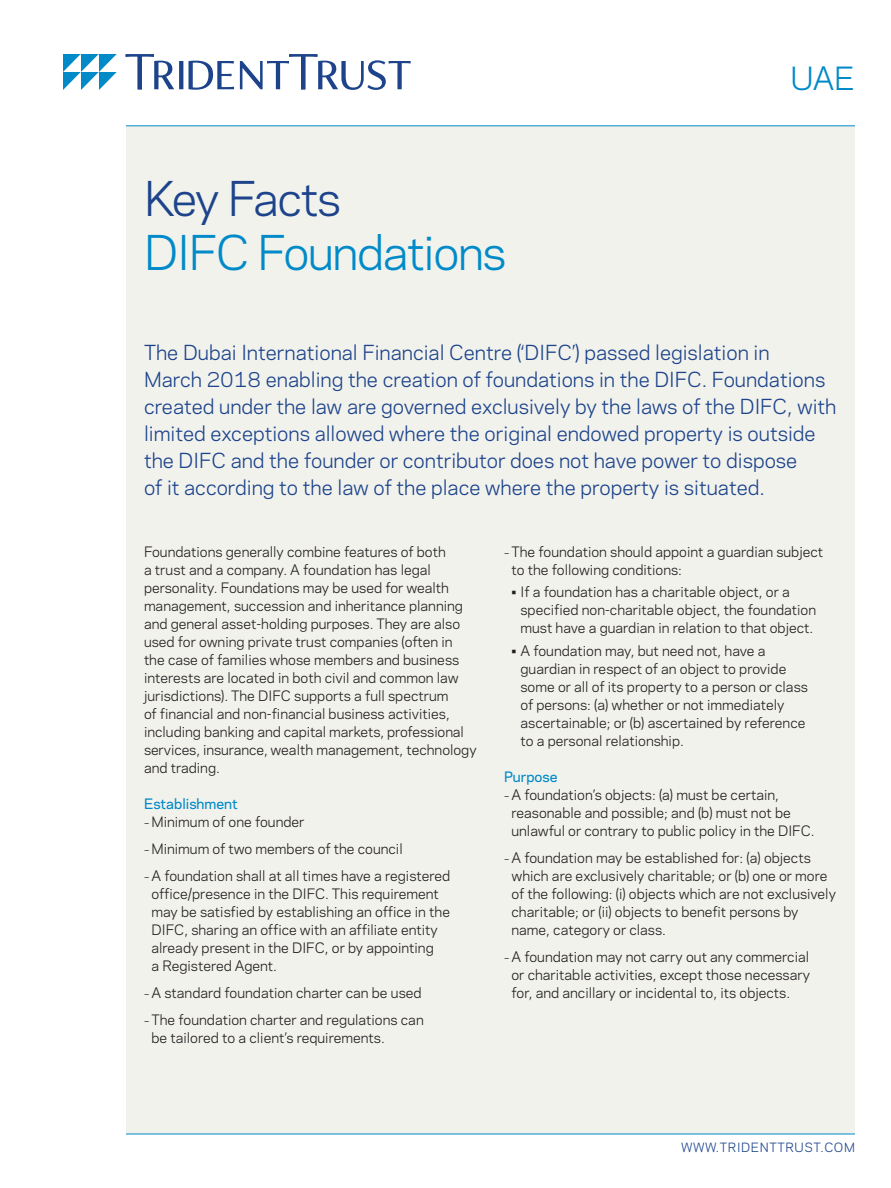
<style>
.page{position:relative;width:891px;height:1188px;background:#fff}
.page>*{position:absolute;margin:0;border:0;box-sizing:border-box;transform-origin:0 0}
.t1{font:45px "Polaris";letter-spacing:-.03em;color:#008ac8}
.t2{font:45px "Polaris";letter-spacing:-.04em;color:#1d448b}
.t3{font:30px "Polaris";color:#008ac8}
.Intro_Text{font:19.5px/27px "Polaris";color:#1d448b}
.t4{font:13.5px/18px "Polaris";color:#231f20}
.Head_1{font:500 13.5px "Polaris";color:#008ac8}
.t5{font:12px "Polaris";letter-spacing:.05em;color:#1d448b}
.s1{font-size:10.5px}
</style>
<div class="page">
<div style="left:126px;top:126px;width:729px;height:1008px;background:#f2f2ed"></div>
<hr style="left:126px;top:126px;width:729px;height:1px;background:#008ac8">
<hr style="left:126px;top:1134px;width:729px;height:1px;background:#008ac8">
<svg style="left:126px;top:54px;width:285px;height:36px"></svg>
<svg style="left:63px;top:54px;width:54px;height:36px"></svg>
<h1 class="t2" style="left:144px;top:165px;width:199px">Key Facts</h1>
<h1 class="t1" style="left:144px;top:219px;width:364px">DIFC Foundations</h1>
<h2 class="t3" style="left:791px;top:56px;width:66px">UAE</h2>
<p class="Intro_Text" style="left:144px;top:338px;width:694px">The Dubai International Financial Centre (‘DIFC’) passed legislation in<br>March 2018 enabling the creation of foundations in the DIFC. Foundations created under the law are governed exclusively by the laws of the DIFC, with limited exceptions allowed where the original endowed property is outside the DIFC and the founder or contributor does not have power to dispose<br>of it according to the law of the place where the property is situated.</p>
<p class="t4" style="left:144px;top:542px;width:334px">Foundations generally combine features of both<br>a trust and a company. A foundation has legal personality. Foundations may be used for wealth management, succession and inheritance planning and general asset-holding purposes. They are also used for owning private trust companies (often in the case of families whose members and business interests are located in both civil and common law jurisdictions). The DIFC supports a full spectrum<br>of financial and non-financial business activities, including banking and capital markets, professional services, insurance, wealth management, technology and trading.</p>
<p class="Head_1" style="left:144px;top:793px;width:95px">Establishment</p>
<p class="t4" style="left:144px;top:812px;width:162px"><span class="s1">–</span> Minimum of one founder</p>
<p class="t4" style="left:144px;top:839px;width:260px"><span class="s1">–</span> Minimum of two members of the council</p>
<p class="t4" style="left:152px;top:866px;width:300px;text-indent:-8px"><span class="s1">–</span> A foundation shall at all times have a registered office/presence in the DIFC. This requirement may be satisfied by establishing an office in the DIFC, sharing an office with an affiliate entity already present in the DIFC, or by appointing<br>a Registered Agent.</p>
<p class="t4" style="left:144px;top:983px;width:279px"><span class="s1">–</span> A standard foundation charter can be used</p>
<p class="t4" style="left:152px;top:1010px;width:274px;text-indent:-8px"><span class="s1">–</span> The foundation charter and regulations can be tailored to a client’s requirements.</p>
<p class="t4" style="left:512px;top:542px;width:313px;text-indent:-8px"><span class="s1">–</span> The foundation should appoint a guardian subject to the following conditions:</p>
<p class="t4" style="left:520px;top:582px;width:297px;text-indent:-9px">• If a foundation has a charitable object, or a specified non-charitable object, the foundation must have a guardian in relation to that object.</p>
<p class="t4" style="left:520px;top:641px;width:289px;text-indent:-9px">• A foundation may, but need not, have a guardian in respect of an object to provide some or all of its property to a person or class of persons: (a) whether or not immediately ascertainable; or (b) ascertained by reference to a personal relationship.</p>
<p class="Head_1" style="left:504px;top:766px;width:55px">Purpose</p>
<p class="t4" style="left:512px;top:785px;width:305px;text-indent:-8px"><span class="s1">–</span> A foundation’s objects: (a) must be certain, reasonable and possible; and (b) must not be unlawful or contrary to public policy in the DIFC.</p>
<p class="t4" style="left:512px;top:848px;width:326px;text-indent:-8px"><span class="s1">–</span> A foundation may be established for: (a) objects which are exclusively charitable; or (b) one or more of the following: (i) objects which are not exclusively charitable; or (ii) objects to benefit persons by name, category or class.</p>
<p class="t4" style="left:512px;top:947px;width:300px;text-align:justify;text-indent:-8px"><span class="s1">–</span> A foundation may not carry out any commercial or charitable activities, except those necessary for, and ancillary or incidental to, its objects.</p>
<p class="t5" style="left:681px;top:1138px;width:175px">WWW.TRIDENTTRUST.COM</p>
</div>
